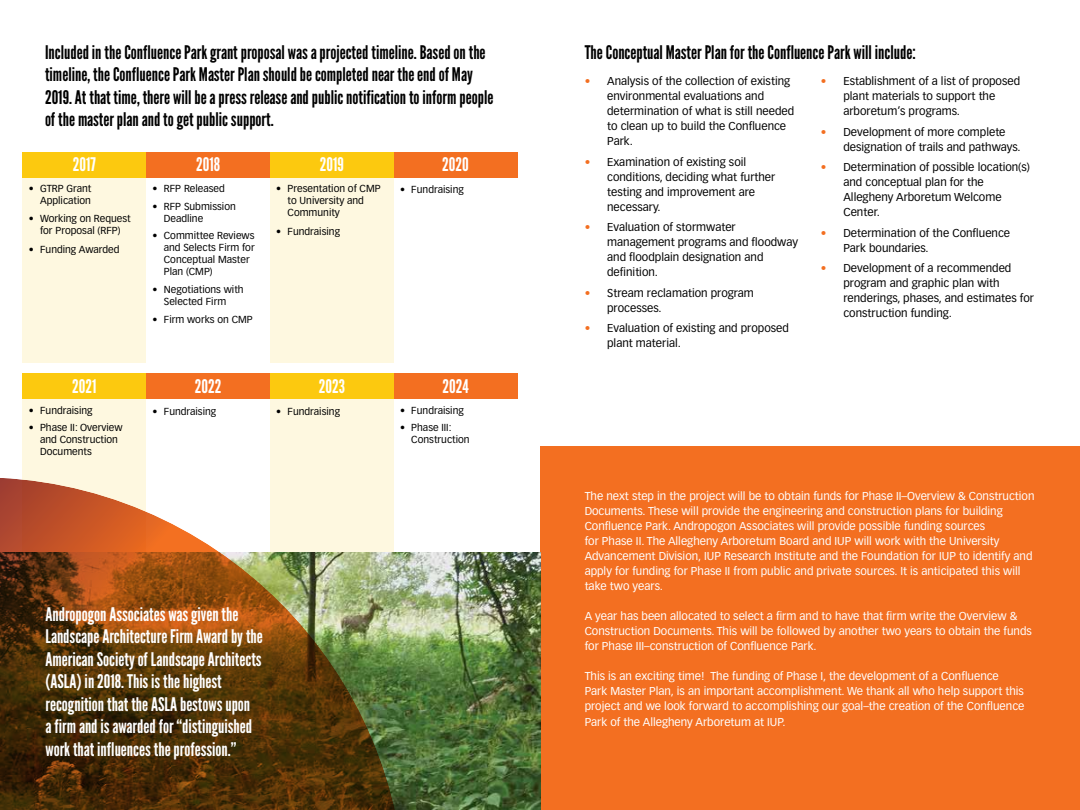
<style>
.page{position:relative;width:1080px;height:810px;background:#fff}
.page>*{position:absolute;margin:0;border:0;box-sizing:border-box;transform-origin:0 0}
.t1{font:18.75px/22.5px "League Gothic";color:#000}
.t2{font:18.75px/22.5px "League Gothic";color:#fff}
.t3{font:11.25px/15px "Vectora LH";color:#fff}
.t4{font:11.25px/15px "Vectora LH";color:#000}
.t5{font:10px/12px "Vectora LH";color:#000}
.s1{color:#f36f21}
</style>
<div class="page">
<div style="left:540px;top:446px;width:540px;height:364px;background:#f36f21"></div>
<div style="left:270px;top:374px;width:124px;height:207px;background:#fef8e0"></div>
<div style="left:22px;top:374px;width:124px;height:207px;background:#fef8e0"></div>
<div style="left:270px;top:152px;width:124px;height:211px;background:#fef8e0"></div>
<div style="left:22px;top:152px;width:124px;height:211px;background:#fef8e0"></div>
<img style="left:405px;top:553px;width:135px;height:257px">
<img style="left:0;top:478px;width:405px;height:332px">
<div style="left:394px;top:374px;width:124px;height:25px;background:#f36f21"></div>
<div style="left:146px;top:374px;width:124px;height:25px;background:#f36f21"></div>
<div style="left:394px;top:152px;width:124px;height:25px;background:#f36f21"></div>
<div style="left:146px;top:152px;width:124px;height:25px;background:#f36f21"></div>
<div style="left:270px;top:374px;width:124px;height:25px;background:#fdcf12"></div>
<div style="left:22px;top:374px;width:124px;height:25px;background:#fdcf12"></div>
<div style="left:270px;top:152px;width:124px;height:25px;background:#fdcf12"></div>
<div style="left:22px;top:152px;width:124px;height:25px;background:#fdcf12"></div>
<p class="t1" style="left:45px;top:41px;width:450px">Included in the Confluence Park grant proposal was a projected timeline. Based on the timeline, the Confluence Park Master Plan should be completed near the end of May 2019. At that time, there will be a press release and public notification to inform people of the master plan and to get public support.</p>
<h1 class="t2" style="left:73px;top:153px;width:25px">2017</h1>
<h1 class="t2" style="left:196px;top:153px;width:26px">2018</h1>
<h1 class="t2" style="left:320px;top:153px;width:26px">2019</h1>
<h1 class="t2" style="left:442px;top:153px;width:28px">2020</h1>
<p class="t5" style="left:29px;top:183px;width:64px;text-align:right">• GTRP Grant<br>Application</p>
<p class="t5" style="left:29px;top:212px;width:104px;text-align:center">• Working on Request for Proposal (RFP)</p>
<p class="t5" style="left:29px;top:243px;width:92px">• Funding Awarded</p>
<p class="t5" style="left:153px;top:183px;width:74px">• RFP Released</p>
<p class="t5" style="left:164px;top:200px;width:74px;text-indent:-11px">• RFP Submission<br>Deadline</p>
<p class="t5" style="left:164px;top:230px;width:92px;text-indent:-11px">• Committee Reviews and Selects Firm for<br>Conceptual Master<br>Plan (CMP)</p>
<p class="t5" style="left:164px;top:283px;width:81px;text-indent:-11px">• Negotiations with<br>Selected Firm</p>
<p class="t5" style="left:153px;top:313px;width:102px">• Firm works on CMP</p>
<p class="t5" style="left:288px;top:183px;width:95px;text-indent:-11px">• Presentation of CMP to University and<br>Community</p>
<p class="t5" style="left:276px;top:226px;width:65px">• Fundraising</p>
<p class="t5" style="left:400px;top:184px;width:65px">• Fundraising</p>
<h1 class="t2" style="left:72px;top:375px;width:26px">2021</h1>
<h1 class="t2" style="left:195px;top:375px;width:28px">2022</h1>
<h1 class="t2" style="left:319px;top:375px;width:28px">2023</h1>
<h1 class="t2" style="left:442px;top:375px;width:28px">2024</h1>
<p class="t5" style="left:29px;top:404px;width:65px">• Fundraising</p>
<p class="t5" style="left:40px;top:422px;width:84px;text-indent:-11px">• Phase II: Overview and Construction<br>Documents</p>
<p class="t5" style="left:153px;top:405px;width:65px">• Fundraising</p>
<p class="t5" style="left:276px;top:405px;width:65px">• Fundraising</p>
<p class="t5" style="left:400px;top:404px;width:65px">• Fundraising</p>
<p class="t5" style="left:411px;top:422px;width:60px;text-indent:-11px">• Phase III:<br>Construction</p>
<p class="t2" style="left:45px;top:603px;width:219px">Andropogon Associates was given the Landscape Architecture Firm Award by the American Society of Landscape Architects (ASLA) in 2018. This is the highest recognition that the ASLA bestows upon<br>a firm and is awarded for “distinguished work that influences the profession.”</p>
<h1 class="t1" style="left:585px;top:41px;width:333px">The Conceptual Master Plan for the Confluence Park will include:</h1>
<p class="t4" style="left:607px;top:74px;width:188px;text-indent:-22px"><span class="s1">•</span> Analysis of the collection of existing environmental evaluations and determination of what is still needed to clean up to build the Confluence<br>Park.</p>
<p class="t4" style="left:607px;top:154px;width:170px;text-indent:-22px"><span class="s1">•</span> Examination of existing soil conditions, deciding what further testing and improvement are necessary.</p>
<p class="t4" style="left:607px;top:220px;width:192px;text-indent:-22px"><span class="s1">•</span> Evaluation of stormwater management programs and floodway and floodplain designation and definition.</p>
<p class="t4" style="left:607px;top:285px;width:148px;text-indent:-22px"><span class="s1">•</span> Stream reclamation program processes.</p>
<p class="t4" style="left:607px;top:321px;width:183px;text-indent:-22px"><span class="s1">•</span> Evaluation of existing and proposed plant material.</p>
<p class="t4" style="left:843px;top:74px;width:178px;text-indent:-22px"><span class="s1">•</span> Establishment of a list of proposed plant materials to support the arboretum’s programs.</p>
<p class="t4" style="left:843px;top:124px;width:179px;text-indent:-22px"><span class="s1">•</span> Development of more complete designation of trails and pathways.</p>
<p class="t4" style="left:843px;top:160px;width:188px;text-indent:-22px"><span class="s1">•</span> Determination of possible location(s) and conceptual plan for the<br>Allegheny Arboretum Welcome<br>Center.</p>
<p class="t4" style="left:843px;top:225px;width:168px;text-indent:-22px"><span class="s1">•</span> Determination of the Confluence<br>Park boundaries.</p>
<p class="t4" style="left:843px;top:261px;width:192px;text-indent:-22px"><span class="s1">•</span> Development of a recommended program and graphic plan with renderings, phases, and estimates for construction funding.</p>
<p class="t3" style="left:585px;top:488px;width:451px">The next step in the project will be to obtain funds for Phase II–Overview &amp; Construction Documents. These will provide the engineering and construction plans for building Confluence Park. Andropogon Associates will provide possible funding sources<br>for Phase II. The Allegheny Arboretum Board and IUP will work with the University Advancement Division, IUP Research Institute and the Foundation for IUP to identify and apply for funding for Phase II from public and private sources. It is anticipated this will take two years.</p>
<p class="t3" style="left:585px;top:608px;width:449px">A year has been allocated to select a firm and to have that firm write the Overview &amp;<br>Construction Documents. This will be followed by another two years to obtain the funds for Phase III–construction of Confluence Park.</p>
<p class="t3" style="left:585px;top:668px;width:441px">This is an exciting time! The funding of Phase I, the development of a Confluence<br>Park Master Plan, is an important accomplishment. We thank all who help support this project and we look forward to accomplishing our goal–the creation of the Confluence</p>
<p class="t3" style="left:585px;top:715px;width:202px">Park of the Allegheny Arboretum at IUP.</p>
</div>
